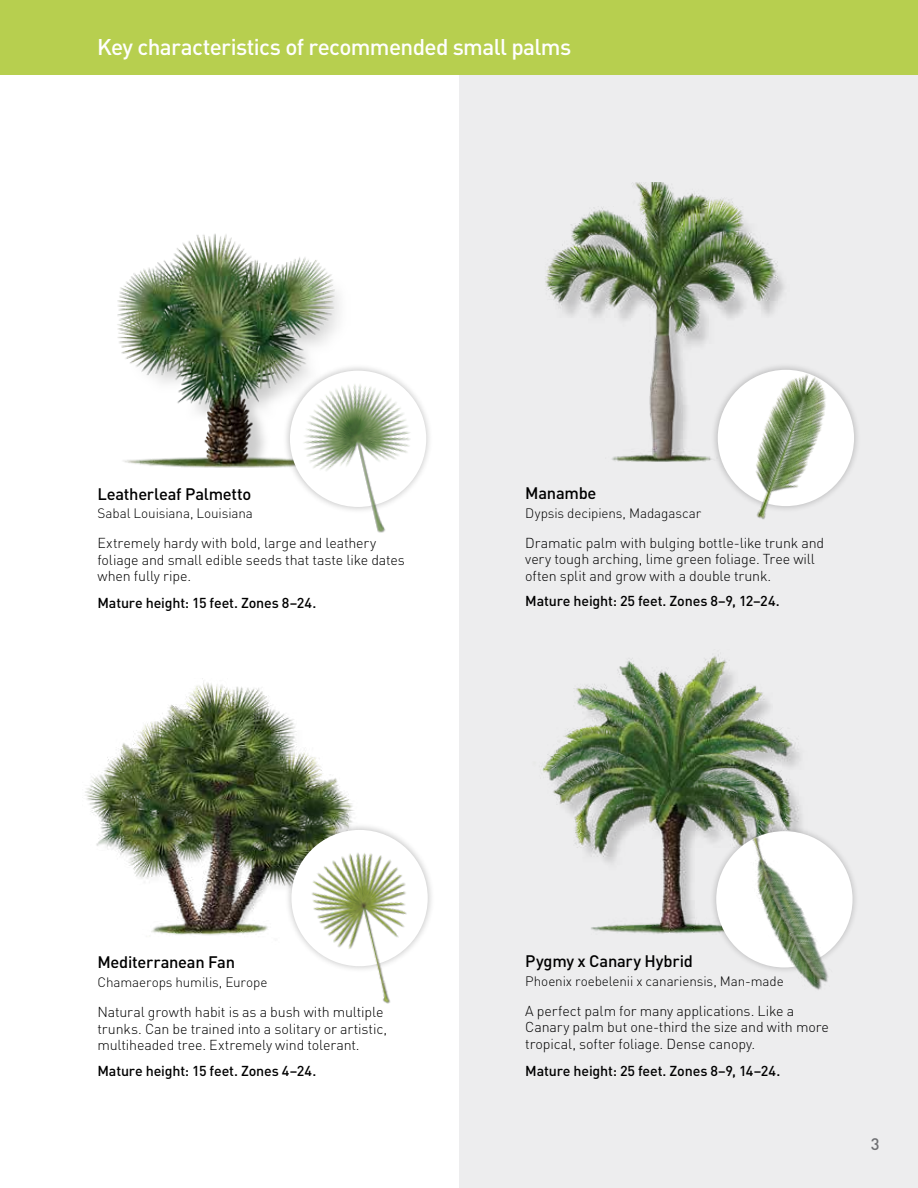
<style>
.page{position:relative;width:918px;height:1188px;background:#fff}
.page>*{position:absolute;margin:0;border:0;box-sizing:border-box;transform-origin:0 0}
.t1{font:500 22.5px "DIN Pro";letter-spacing:-.03em;color:#fff}
.t2{font:500 16.5px "DIN Pro";letter-spacing:-.015em;color:#000}
.t3{font:500 16.5px "DIN";color:#6f7073}
.t4{font:300 14.25px/16.5px "DIN Pro";letter-spacing:-.01em;color:#000}
.t5{font:500 14.25px "DIN Pro";letter-spacing:-.01em;color:#000}
.t6{font:300 13.5px "DIN Pro";letter-spacing:-.01em;color:#000}
</style>
<div class="page">
<div style="left:459px;top:0;width:459px;height:1188px;background:#ededee"></div>
<img style="left:117px;top:233px;width:222px;height:235px">
<div style="left:283px;top:363px;width:150px;height:151px;background:#000;opacity:.25"></div>
<img style="left:286px;top:373px;width:147px;height:160px">
<img style="left:85px;top:678px;width:269px;height:257px">
<div style="left:284px;top:823px;width:151px;height:150px;background:#000;opacity:.25"></div>
<div style="left:291px;top:830px;width:137px;height:136px;background:#fff;border-radius:50%"></div>
<img style="left:298px;top:837px;width:137px;height:167px">
<img style="left:541px;top:654px;width:261px;height:280px">
<div style="left:709px;top:824px;width:151px;height:151px;background:#000;opacity:.25"></div>
<img style="left:723px;top:823px;width:129px;height:167px">
<img style="left:545px;top:182px;width:239px;height:280px">
<div style="left:711px;top:363px;width:150px;height:150px;background:#000;opacity:.25"></div>
<img style="left:720px;top:357px;width:133px;height:163px">
<div style="left:0;top:0;width:918px;height:74px;background:#b7cf4f"></div>
<h1 class="t1" style="left:97px;top:28px;width:476px">Key characteristics of recommended small palms</h1>
<h3 class="t2" style="left:98px;top:480px;width:155px">Leatherleaf Palmetto</h3>
<p class="t6" style="left:98px;top:503px;width:157px">Sabal Louisiana, Louisiana</p>
<p class="t4" style="left:98px;top:534px;width:309px">Extremely hardy with bold, large and leathery foliage and small edible seeds that taste like dates when fully ripe.</p>
<p class="t5" style="left:98px;top:591px;width:220px">Mature height: 15 feet. Zones 8–24.</p>
<h3 class="t2" style="left:525px;top:480px;width:73px">Manambe</h3>
<p class="t6" style="left:525px;top:503px;width:177px">Dypsis decipiens, Madagascar</p>
<p class="t4" style="left:525px;top:533px;width:300px">Dramatic palm with bulging bottle-like trunk and very tough arching, lime green foliage. Tree will often split and grow with a double trunk.</p>
<p class="t5" style="left:525px;top:590px;width:256px">Mature height: 25 feet. Zones 8–9, 12–24.</p>
<h3 class="t2" style="left:98px;top:949px;width:139px">Mediterranean Fan</h3>
<p class="t6" style="left:98px;top:972px;width:172px">Chamaerops humilis, Europe</p>
<p class="t4" style="left:98px;top:1002px;width:291px">Natural growth habit is as a bush with multiple trunks. Can be trained into a solitary or artistic, multiheaded tree. Extremely wind tolerant.</p>
<p class="t5" style="left:98px;top:1060px;width:220px">Mature height: 15 feet. Zones 4–24.</p>
<h3 class="t2" style="left:525px;top:948px;width:169px">Pygmy x Canary Hybrid</h3>
<p class="t6" style="left:525px;top:971px;width:260px">Phoenix roebelenii x canariensis, Man-made</p>
<p class="t4" style="left:525px;top:1001px;width:305px">A perfect palm for many applications. Like a<br>Canary palm but one-third the size and with more tropical, softer foliage. Dense canopy.</p>
<p class="t5" style="left:525px;top:1059px;width:257px">Mature height: 25 feet. Zones 8–9, 14–24.</p>
<p class="t3" style="left:871px;top:1134px;width:10px">3</p>
</div>
